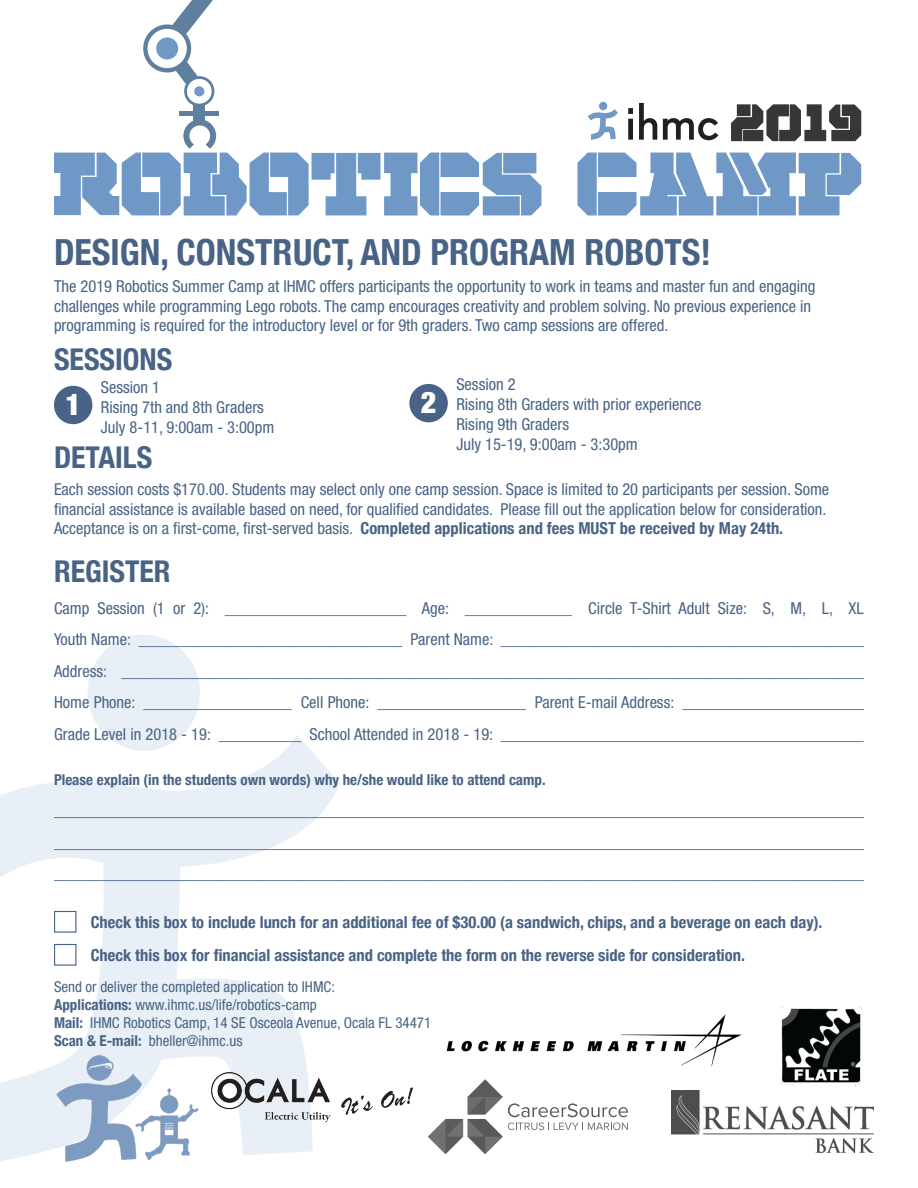
<style>
.page{position:relative;width:918px;height:1188px;background:#fff}
.page>*{position:absolute;margin:0;border:0;box-sizing:border-box;transform-origin:0 0}
.t1{font:65.55px "CHIP KNIP";color:#7098c6}
.t2{font:52.5px "CHIP KNIP";color:#393637}
.t3{font:700 condensed 36px "Helvetica Neue";color:#486385}
.t4{font:700 condensed 30px "Helvetica Neue";color:#486385}
.t5{font:900 condensed 30px "Helvetica Neue";color:#fff}
.t6{font:condensed 16.5px/19.8px "Helvetica Neue LT Std";color:#486385}
.t7{font:700 condensed 16.5px "Helvetica Neue";color:#486385}
.t8{font:condensed 15px "Helvetica Neue LT Std";color:#486385}
.t9{font:700 condensed 15px "Helvetica Neue";color:#486385}
.s1{font-family:"Helvetica Neue";font-weight:700}
</style>
<div class="page">
<div style="left:88px;top:634px;width:112px;height:117px;background:#e9eff6;border-radius:50%"></div>
<svg style="left:0;top:735px;width:340px;height:426px"></svg>
<div style="left:599px;top:102px;width:8px;height:8px;background:#7299c6;border-radius:50%"></div>
<svg style="left:588px;top:109px;width:30px;height:31px"></svg>
<svg style="left:628px;top:108px;width:5px;height:32px"></svg>
<svg style="left:639px;top:103px;width:18px;height:37px"></svg>
<svg style="left:663px;top:118px;width:55px;height:22px"></svg>
<div style="left:54px;top:386px;width:38px;height:38px;background:#486385;border-radius:50%"></div>
<div style="left:409px;top:384px;width:39px;height:38px;background:#486385;border-radius:50%"></div>
<div style="left:54px;top:911px;width:22px;height:22px;border:1px solid #486385"></div>
<img style="left:46px;top:1054px;width:171px;height:108px">
<div style="left:54px;top:944px;width:22px;height:22px;border:1px solid #486385"></div>
<div style="left:193px;top:95px;width:12px;height:30px;background:#5f7f9f"></div>
<svg style="left:147px;top:0;width:68px;height:94px"></svg>
<svg style="left:143px;top:24px;width:48px;height:48px"></svg>
<div style="left:148px;top:29px;width:39px;height:39px;background:#fff;border-radius:50%"></div>
<div style="left:156px;top:37px;width:22px;height:22px;background:#7299c6;border-radius:50%"></div>
<svg style="left:184px;top:76px;width:30px;height:30px"></svg>
<div style="left:187px;top:79px;width:25px;height:25px;background:#fff;border-radius:50%"></div>
<div style="left:194px;top:86px;width:10px;height:10px;background:#7299c6;border-radius:50%"></div>
<div style="left:179px;top:111px;width:40px;height:5px;background:#5f7f9f"></div>
<svg style="left:183px;top:120px;width:33px;height:29px"></svg>
<img style="left:446px;top:1014px;width:296px;height:52px">
<img style="left:781px;top:1007px;width:80px;height:79px">
<svg style="left:428px;top:1079px;width:200px;height:75px"></svg>
<img style="left:672px;top:1091px;width:202px;height:61px">
<img style="left:211px;top:1068px;width:202px;height:58px">
<p class="t2" style="left:731px;top:85px;width:134px">2019</p>
<p class="t1" style="left:54px;top:139px;width:811px">ROBOTICS CAMP</p>
<p class="t3" style="left:54px;top:222px;width:659px">DESIGN, CONSTRUCT, AND PROGRAM ROBOTS!</p>
<p class="t6" style="left:54px;top:276px;width:763px">The 2019 Robotics Summer Camp at IHMC offers participants the opportunity to work in teams and master fun and engaging challenges while programming Lego robots. The camp encourages creativity and problem solving. No previous experience in programming is required for the introductory level or for 9th graders. Two camp sessions are offered.</p>
<p class="t4" style="left:54px;top:335px;width:120px">SESSIONS</p>
<p class="t6" style="left:456px;top:375px;width:61px">Session 2</p>
<p class="t6" style="left:456px;top:394px;width:247px">Rising 8th Graders with prior experience</p>
<p class="t6" style="left:456px;top:414px;width:114px">Rising 9th Graders</p>
<p class="t6" style="left:456px;top:434px;width:183px">July 15-19, 9:00am - 3:30pm</p>
<p class="t6" style="left:101px;top:377px;width:61px">Session 1</p>
<p class="t6" style="left:101px;top:397px;width:165px">Rising 7th and 8th Graders</p>
<p class="t6" style="left:101px;top:417px;width:175px">July 8-11, 9:00am - 3:00pm</p>
<p class="t5" style="left:421px;top:378px;width:17px">2</p>
<p class="t5" style="left:66px;top:380px;width:17px">1</p>
<p class="t4" style="left:54px;top:432px;width:100px">DETAILS</p>
<p class="t6" style="left:54px;top:479px;width:777px">Each session costs $170.00. Students may select only one camp session. Space is limited to 20 participants per session. Some financial assistance is available based on need, for qualified candidates. Please fill out the application below for consideration.<br>Acceptance is on a first-come, first-served basis. <span class="s1">Completed applications and fees MUST be received by May 24th.</span></p>
<p class="t4" style="left:54px;top:547px;width:118px">REGISTER</p>
<p class="t6" style="left:54px;top:598px;width:811px">Camp Session (1 or 2): ______________________ Age: _____________ Circle T-Shirt Adult Size: S, M, L, XL</p>
<p class="t6" style="left:54px;top:629px;width:811px">Youth Name: ________________________________ Parent Name: ____________________________________________</p>
<p class="t6" style="left:54px;top:661px;width:812px">Address: __________________________________________________________________________________________</p>
<p class="t6" style="left:54px;top:692px;width:811px">Home Phone: __________________ Cell Phone: __________________ Parent E-mail Address: ______________________</p>
<p class="t6" style="left:54px;top:724px;width:811px">Grade Level in 2018 - 19: __________ School Attended in 2018 - 19: ____________________________________________</p>
<p class="t9" style="left:54px;top:767px;width:493px">Please explain (in the students own words) why he/she would like to attend camp.</p>
<p class="t6" style="left:54px;top:800px;width:812px">__________________________________________________________________________________________________</p>
<p class="t6" style="left:54px;top:832px;width:812px">__________________________________________________________________________________________________</p>
<p class="t6" style="left:54px;top:863px;width:812px">__________________________________________________________________________________________________</p>
<p class="t7" style="left:91px;top:909px;width:733px">Check this box to include lunch for an additional fee of $30.00 (a sandwich, chips, and a beverage on each day).</p>
<p class="t7" style="left:91px;top:942px;width:656px">Check this box for financial assistance and complete the form on the reverse side for consideration.</p>
<p class="t8" style="left:54px;top:978px;width:282px">Send or deliver the completed application to IHMC:</p>
<p class="t8" style="left:54px;top:996px;width:264px"><span class="s1">Applications:</span> www.ihmc.us/life/robotics-camp</p>
<p class="t8" style="left:54px;top:1014px;width:379px"><span class="s1">Mail:</span> IHMC Robotics Camp, 14 SE Osceola Avenue, Ocala FL 34471</p>
<p class="t8" style="left:54px;top:1032px;width:190px"><span class="s1">Scan &amp; E-mail:</span> bheller@ihmc.us</p>
</div>
